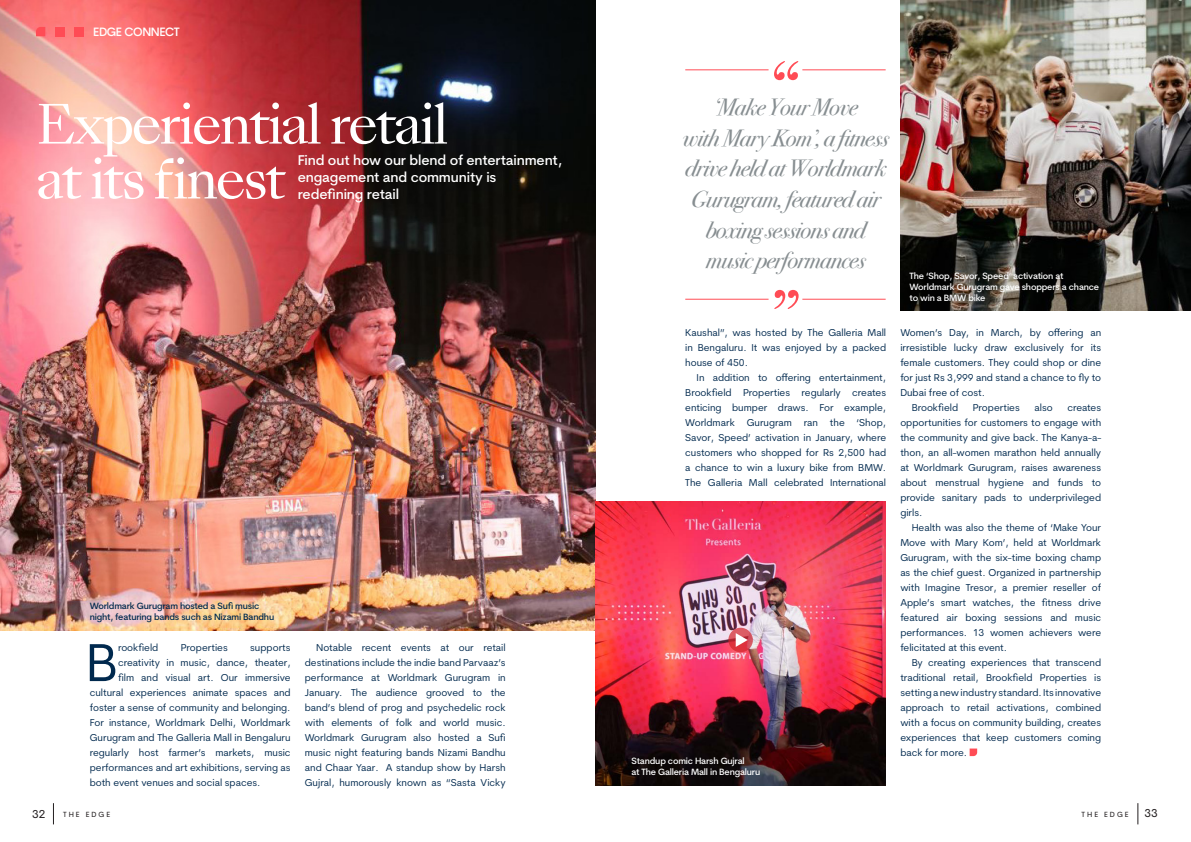
<style>
.page{position:relative;width:1191px;height:842px;background:#fff}
.page>*{position:absolute;margin:0;border:0;box-sizing:border-box;transform-origin:0 0}
.Body_para{font:53.4px "Cerebri Sans";color:#00294e}
.Heading{font:52.3px/54.9px "Sang Bleu Kingdom";letter-spacing:-.05em;color:#fff}
.Body_para-2{font:italic 23.4px/30.7px "Bodoni Svty Two ITCTT";letter-spacing:-.03em;color:#878e91;text-align:center}
.Body_para-3{font:500 14px/17px "Cerebri Sans";letter-spacing:-.01em;color:#fff}
.Body_para-4{font:500 12px "Cerebri Sans";letter-spacing:-.03em;color:#fff}
.Body_para-5{font:11.4px "Cerebri Sans";color:#231f20}
.Body_para-6{font:10px/15px "Cerebri Sans";color:#00294e;text-align:justify}
.Body_para-7{font:500 9px/11px "Cerebri Sans";letter-spacing:-.02em;color:#fff}
.Body_para-8{font:500 9px/11px "Cerebri Sans";letter-spacing:-.02em;color:#00294e}
.Body_para-9{font:7.4px "Cerebri Sans";letter-spacing:.27em;color:#231f20}
</style>
<div class="page">
<svg style="left:53px;top:803px;width:1px;height:21px"></svg>
<img style="left:0;top:0;width:595px;height:630px">
<svg style="left:1137px;top:803px;width:1px;height:21px"></svg>
<div style="left:74px;top:27px;width:9px;height:9px;background:#ff4c55"></div>
<div style="left:55px;top:27px;width:9px;height:9px;background:#ff4c55"></div>
<svg style="left:36px;top:27px;width:9px;height:9px"></svg>
<img style="left:900px;top:0;width:290px;height:311px">
<img style="left:595px;top:501px;width:290px;height:285px">
<svg style="left:969px;top:748px;width:8px;height:8px"></svg>
<svg style="left:774px;top:61px;width:24px;height:19px"></svg>
<svg style="left:774px;top:290px;width:24px;height:19px"></svg>
<hr style="left:685px;top:70px;width:83px;height:1px;background:#ff4c55">
<hr style="left:802px;top:299px;width:83px;height:1px;background:#ff4c55">
<hr style="left:802px;top:70px;width:83px;height:1px;background:#ff4c55">
<hr style="left:685px;top:299px;width:83px;height:1px;background:#ff4c55">
<svg style="left:728px;top:628px;width:25px;height:24px"></svg>
<svg style="left:735px;top:633px;width:12px;height:14px"></svg>
<p class="Body_para-4" style="left:93px;top:25px;width:88px">EDGE CONNECT</p>
<p class="Heading" style="left:36px;top:99px;width:414px">Experiential retail at its finest</p>
<p class="Body_para-3" style="left:298px;top:152px;width:266px">Find out how our blend of entertainment, engagement and community is redefining retail</p>
<p class="Body_para-8" style="left:90px;top:601px;width:186px">Worldmark Gurugram hosted a Sufi music night, featuring bands such as Nizami Bandhu</p>
<p class="Body_para" style="left:86px;top:630px;width:34px">B</p>
<p class="Body_para-6" style="left:118px;top:640px;width:42px">rookfield</p>
<p class="Body_para-6" style="left:181px;top:640px;width:49px">Properties</p>
<p class="Body_para-6" style="left:250px;top:640px;width:42px">supports</p>
<p class="Body_para-6" style="left:118px;top:655px;width:174px">creativity in music, dance, theater,</p>
<p class="Body_para-6" style="left:118px;top:670px;width:174px">film and visual art. Our immersive</p>
<p class="Body_para-6" style="left:90px;top:685px;width:202px">cultural experiences animate spaces and</p>
<p class="Body_para-6" style="left:90px;top:700px;width:202px">foster a sense of community and belonging.</p>
<p class="Body_para-6" style="left:90px;top:715px;width:202px">For instance, Worldmark Delhi, Worldmark</p>
<p class="Body_para-6" style="left:90px;top:730px;width:202px">Gurugram and The Galleria Mall in Bengaluru</p>
<p class="Body_para-6" style="left:90px;top:745px;width:202px">regularly host farmer’s markets, music</p>
<p class="Body_para-6" style="left:90px;top:760px;width:202px">performances and art exhibitions, serving as</p>
<p class="Body_para-6" style="left:90px;top:775px;width:172px">both event venues and social spaces.</p>
<p class="Body_para-6" style="left:305px;top:640px;width:202px;text-indent:11px">Notable recent events at our retail destinations include the indie band Parvaaz’s performance at Worldmark Gurugram in January. The audience grooved to the band’s blend of prog and psychedelic rock with elements of folk and world music.<br>Worldmark Gurugram also hosted a Sufi music night featuring bands Nizami Bandhu and Chaar Yaar. A standup show by Harsh Gujral, humorously known as “Sasta Vicky</p>
<p class="Body_para-2" style="left:682px;top:90px;width:208px">‘Make Your Move<br>with Mary Kom’, a fitness drive held at Worldmark<br>Gurugram, featured air boxing sessions and music performances</p>
<p class="Body_para-7" style="left:909px;top:270px;width:191px">The ‘Shop, Savor, Speed’ activation at<br>Worldmark Gurugram gave shoppers a chance to win a BMW bike</p>
<p class="Body_para-6" style="left:685px;top:325px;width:202px">Kaushal”, was hosted by The Galleria Mall in Bengaluru. It was enjoyed by a packed house of 450.</p>
<p class="Body_para-6" style="left:685px;top:370px;width:202px;text-indent:11px">In addition to offering entertainment, Brookfield Properties regularly creates enticing bumper draws. For example, Worldmark Gurugram ran the ‘Shop, Savor, Speed’ activation in January, where customers who shopped for Rs 2,500 had a chance to win a luxury bike from BMW.<br>The Galleria Mall celebrated International</p>
<p class="Body_para-7" style="left:631px;top:756px;width:130px">Standup comic Harsh Gujral<br>at The Galleria Mall in Bengaluru</p>
<p class="Body_para-6" style="left:900px;top:325px;width:202px">Women’s Day, in March, by offering an irresistible lucky draw exclusively for its female customers. They could shop or dine for just Rs 3,999 and stand a chance to fly to Dubai free of cost.</p>
<p class="Body_para-6" style="left:911px;top:400px;width:48px">Brookfield</p>
<p class="Body_para-6" style="left:972px;top:400px;width:49px">Properties</p>
<p class="Body_para-6" style="left:1034px;top:400px;width:20px">also</p>
<p class="Body_para-6" style="left:900px;top:400px;width:202px;text-indent:167px">creates opportunities for customers to engage with the community and give back. The Kanya-a&shy;thon, an all-women marathon held annually at Worldmark Gurugram, raises awareness about menstrual hygiene and funds to provide sanitary pads to underprivileged girls.</p>
<p class="Body_para-6" style="left:900px;top:520px;width:202px;text-indent:11px">Health was also the theme of ‘Make Your Move with Mary Kom’, held at Worldmark Gurugram, with the six-time boxing champ as the chief guest. Organized in partnership with Imagine Tresor, a premier reseller of Apple’s smart watches, the fitness drive featured air boxing sessions and music performances. 13 women achievers were felicitated at this event.</p>
<p class="Body_para-6" style="left:900px;top:655px;width:202px;text-indent:11px">By creating experiences that transcend traditional retail, Brookfield Properties is setting a new industry standard. Its innovative approach to retail activations, combined with a focus on community building, creates experiences that keep customers coming back for more.</p>
<p class="Body_para-5" style="left:32px;top:807px;width:15px">32</p>
<p class="Body_para-9" style="left:63px;top:810px;width:48px">THE EDGE</p>
<p class="Body_para-9" style="left:1081px;top:810px;width:48px">THE EDGE</p>
<p class="Body_para-5" style="left:1144px;top:806px;width:15px">33</p>
</div>
